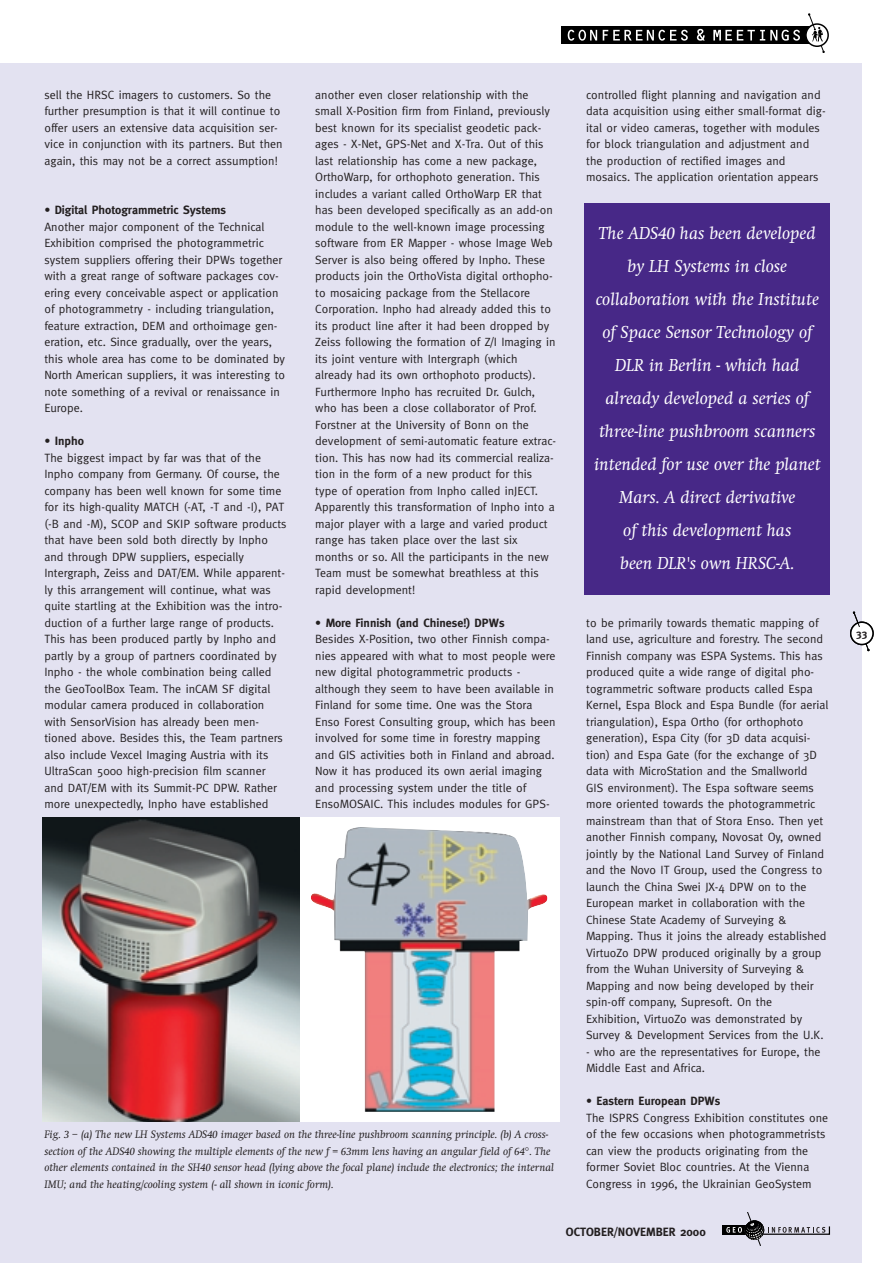
<style>
.page{position:relative;width:893px;height:1263px;background:#fff}
.page>*{position:absolute;margin:0;border:0;box-sizing:border-box;transform-origin:0 0}
.t1{font:italic 18px/33px "Swift";color:#fff;text-align:center}
.t2{font:12px/16.5px "Meta";color:#231f20}
.t3{font:700 12px "Meta";color:#231f20}
.t4{font:italic 11.25px/16.5px "Swift";color:#231f20}
.t5{font:700 10.5px "Meta";color:#231f20}
</style>
<div class="page">
<div style="left:0;top:64px;width:861px;height:1199px;background:#e3e2f1"></div>
<div style="left:723px;top:1225px;width:29px;height:10px;background:#000"></div>
<svg style="left:726px;top:1213px;width:104px;height:33px"></svg>
<svg style="left:863px;top:642px;width:6px;height:9px"></svg>
<div style="left:850px;top:622px;width:23px;height:22px;background:#fff;border-radius:50%"></div>
<div style="left:850px;top:621px;width:23px;height:24px;border:1px solid #000;border-radius:50%"></div>
<svg style="left:853px;top:612px;width:7px;height:16px"></svg>
<div style="left:562px;top:27px;width:255px;height:17px;background:#000"></div>
<svg style="left:567px;top:30px;width:120px;height:11px"></svg>
<svg style="left:697px;top:29px;width:7px;height:12px"></svg>
<svg style="left:713px;top:30px;width:87px;height:11px"></svg>
<svg style="left:805px;top:24px;width:23px;height:22px"></svg>
<div style="left:805px;top:23px;width:23px;height:24px;border:1px solid #000;border-radius:50%"></div>
<svg style="left:808px;top:14px;width:16px;height:39px"></svg>
<img style="left:43px;top:817px;width:257px;height:305px">
<div style="left:300px;top:817px;width:259px;height:305px;background:#fff"></div>
<img style="left:311px;top:827px;width:237px;height:285px">
<div style="left:584px;top:203px;width:246px;height:392px;background:#472887"></div>
<p class="t2" style="left:44px;top:88px;width:240px">sell the HRSC imagers to customers. So the further presumption is that it will continue to offer users an extensive data acquisition ser&shy;vice in conjunction with its partners. But then again, this may not be a correct assumption!</p>
<p class="t3" style="left:44px;top:206px;width:183px">• Digital Photogrammetric Systems</p>
<p class="t2" style="left:44px;top:220px;width:242px">Another major component of the Technical Exhibition comprised the photogrammetric system suppliers offering their DPWs together with a great range of software packages cov&shy;ering every conceivable aspect or application of photogrammetry - including triangulation, feature extraction, DEM and orthoimage gen&shy;eration, etc. Since gradually, over the years, this whole area has come to be dominated by North American suppliers, it was interesting to note something of a revival or renaissance in Europe.</p>
<p class="t3" style="left:44px;top:437px;width:41px">• Inpho</p>
<p class="t2" style="left:44px;top:451px;width:244px">The biggest impact by far was that of the Inpho company from Germany. Of course, the company has been well known for some time for its high-quality MATCH (-AT, -T and -I), PAT (-B and -M), SCOP and SKIP software products that have been sold both directly by Inpho and through DPW suppliers, especially Intergraph, Zeiss and DAT/EM. While apparent&shy;ly this arrangement will continue, what was quite startling at the Exhibition was the intro&shy;duction of a further large range of products.<br>This has been produced partly by Inpho and partly by a group of partners coordinated by Inpho - the whole combination being called the GeoToolBox Team. The inCAM SF digital modular camera produced in collaboration with SensorVision has already been men&shy;tioned above. Besides this, the Team partners also include Vexcel Imaging Austria with its UltraScan 5000 high-precision film scanner and DAT/EM with its Summit-PC DPW. Rather more unexpectedly, Inpho have established</p>
<p class="t2" style="left:315px;top:88px;width:242px">another even closer relationship with the small X-Position firm from Finland, previously best known for its specialist geodetic pack&shy;ages - X-Net, GPS-Net and X-Tra. Out of this last relationship has come a new package, OrthoWarp, for orthophoto generation. This includes a variant called OrthoWarp ER that has been developed specifically as an add-on module to the well-known image processing software from ER Mapper - whose Image Web Server is also being offered by Inpho. These products join the OrthoVista digital orthopho&shy;to mosaicing package from the Stellacore Corporation. Inpho had already added this to its product line after it had been dropped by Zeiss following the formation of Z/I Imaging in its joint venture with Intergraph (which already had its own orthophoto products).<br>Furthermore Inpho has recruited Dr. Gulch, who has been a close collaborator of Prof.<br>Forstner at the University of Bonn on the development of semi-automatic feature extrac&shy;tion. This has now had its commercial realiza&shy;tion in the form of a new product for this type of operation from Inpho called inJECT.<br>Apparently this transformation of Inpho into a major player with a large and varied product range has taken place over the last six months or so. All the participants in the new Team must be somewhat breathless at this rapid development!</p>
<p class="t3" style="left:315px;top:618px;width:191px">• More Finnish (and Chinese!) DPWs</p>
<p class="t2" style="left:315px;top:632px;width:242px">Besides X-Position, two other Finnish compa&shy;nies appeared with what to most people were new digital photogrammetric products - although they seem to have been available in Finland for some time. One was the Stora Enso Forest Consulting group, which has been involved for some time in forestry mapping and GIS activities both in Finland and abroad.<br>Now it has produced its own aerial imaging and processing system under the title of EnsoMOSAIC. This includes modules for GPS-</p>
<p class="t4" style="left:44px;top:1127px;width:511px">Fig. 3 – (a) The new LH Systems ADS40 imager based on the three-line pushbroom scanning principle. (b) A cross&shy;section of the ADS40 showing the multiple elements of the new f = 63mm lens having an angular field of 64 . The other elements contained in the SH40 sensor head (lying above the focal plane) include the electronics; the internal IMU; and the heating/cooling system (- all shown in iconic form).</p>
<p class="t2" style="left:586px;top:88px;width:241px">controlled flight planning and navigation and data acquisition using either small-format dig&shy;ital or video cameras, together with modules for block triangulation and adjustment and the production of rectified images and mosaics. The application orientation appears</p>
<p class="t1" style="left:594px;top:218px;width:228px">The ADS40 has been developed by LH Systems in close collaboration with the Institute of Space Sensor Technology of<br>DLR in Berlin - which had already developed a series of three-line pushbroom scanners intended for use over the planet<br>Mars. A direct derivative<br>of this development has<br>been DLR's own HRSC-A.</p>
<p class="t2" style="left:586px;top:616px;width:244px">to be primarily towards thematic mapping of land use, agriculture and forestry. The second Finnish company was ESPA Systems. This has produced quite a wide range of digital pho&shy;togrammetric software products called Espa Kernel, Espa Block and Espa Bundle (for aerial triangulation), Espa Ortho (for orthophoto generation), Espa City (for 3D data acquisi&shy;tion) and Espa Gate (for the exchange of 3D data with MicroStation and the Smallworld<br>GIS environment). The Espa software seems more oriented towards the photogrammetric mainstream than that of Stora Enso. Then yet another Finnish company, Novosat Oy, owned jointly by the National Land Survey of Finland and the Novo IT Group, used the Congress to launch the China Swei JX-4 DPW on to the European market in collaboration with the Chinese State Academy of Surveying &amp; Mapping. Thus it joins the already established VirtuoZo DPW produced originally by a group from the Wuhan University of Surveying &amp; Mapping and now being developed by their spin-off company, Supresoft. On the Exhibition, VirtuoZo was demonstrated by Survey &amp; Development Services from the U.K.</p>
<p class="t2" style="left:586px;top:1045px;width:236px">- who are the representatives for Europe, the<br>Middle East and Africa.</p>
<p class="t3" style="left:586px;top:1097px;width:136px">• Eastern European DPWs</p>
<p class="t2" style="left:586px;top:1111px;width:243px">The ISPRS Congress Exhibition constitutes one of the few occasions when photogrammetrists can view the products originating from the former Soviet Bloc countries. At the Vienna Congress in 1996, the Ukrainian GeoSystem</p>
<p class="t3" style="left:566px;top:1227px;width:141px">OCTOBER/NOVEMBER 2000</p>
<p class="t5" style="left:856px;top:629px;width:13px">33</p>
</div>
